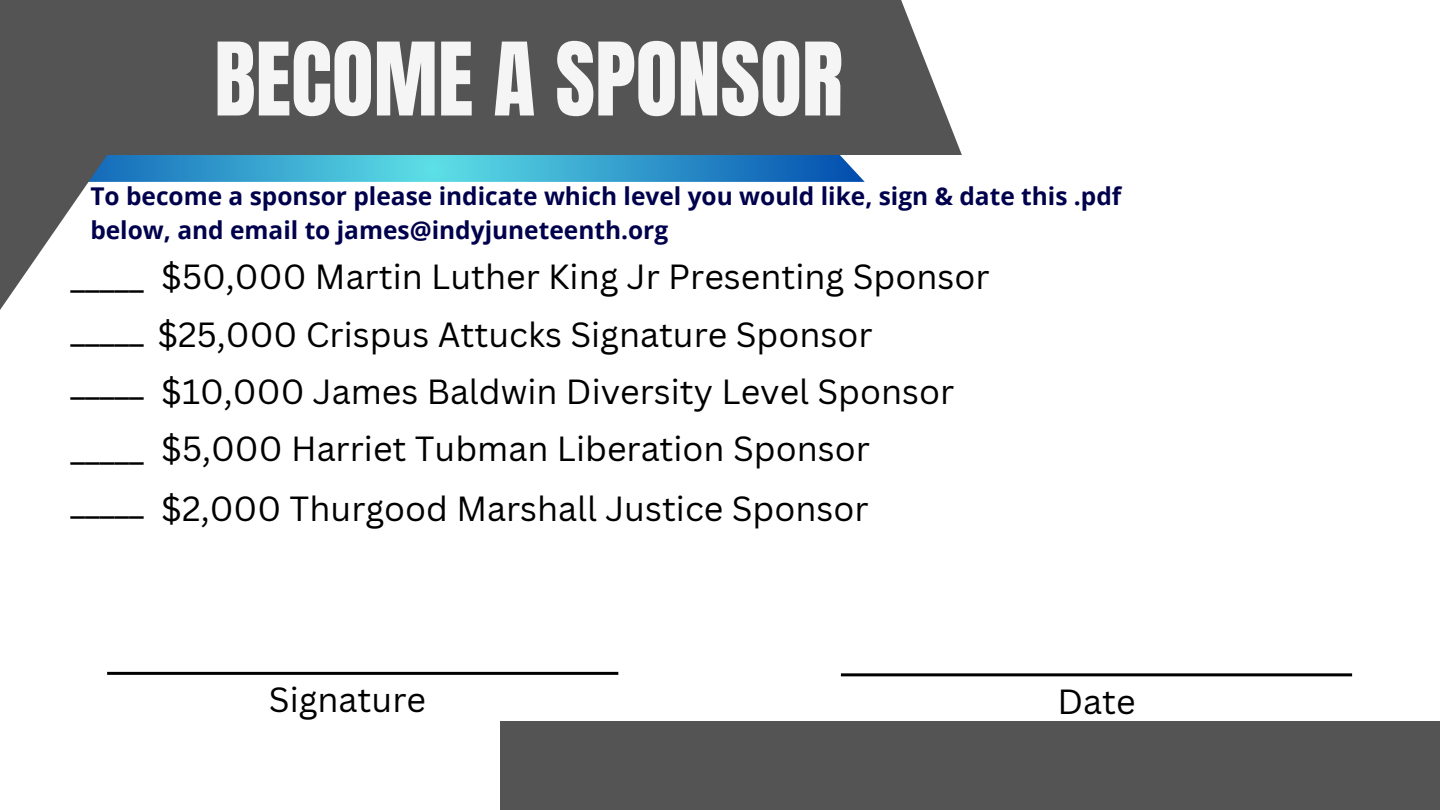
<style>
.page{position:relative;width:1440px;height:810px;background:#fff}
.page>*{position:absolute;margin:0;border:0;box-sizing:border-box;transform-origin:0 0}
.t1{font:86.1px "Anton";color:#f5f5f5}
.t2{font:34px "Canva Sans";color:#000}
.t3{font:700 24.5px/33.8px "Open Sans";color:#00004d}
</style>
<div class="page">
<div style="left:214px;top:0;width:748px;height:155px;background:#545454"></div>
<svg style="left:214px;top:155px;width:651px;height:27px;background:#3ca5d0"></svg>
<svg style="left:0;top:0;width:214px;height:310px;fill:#545454"></svg>
<div style="left:500px;top:722px;width:940px;height:88px;background:#545454"></div>
<hr style="left:107px;top:672px;width:511px;height:3px;background:#000">
<hr style="left:841px;top:673px;width:511px;height:3px;background:#000">
<p class="t1" style="left:214px;top:18px;width:630px">BECOME A SPONSOR</p>
<h1 class="t3" style="left:90px;top:179px;width:1032px">To become a sponsor please indicate which level you would like, sign &amp; date this .pdf below, and email to james@indyjuneteenth.org</h1>
<p class="t2" style="left:161px;top:253px;width:830px">$50,000 Martin Luther King Jr Presenting Sponsor</p>
<h2 class="t2" style="left:157px;top:310px;width:717px">$25,000 Crispus Attucks Signature Sponsor</h2>
<p class="t2" style="left:161px;top:368px;width:795px">$10,000 James Baldwin Diversity Level Sponsor</p>
<h2 class="t2" style="left:161px;top:425px;width:710px">$5,000 Harriet Tubman Liberation Sponsor</h2>
<p class="t2" style="left:161px;top:485px;width:709px">$2,000 Thurgood Marshall Justice Sponsor</p>
<h2 class="t2" style="left:71px;top:253px;width:75px">_____</h2>
<p class="t2" style="left:71px;top:306px;width:75px">_____</p>
<h2 class="t2" style="left:71px;top:360px;width:75px">_____</h2>
<h2 class="t2" style="left:71px;top:425px;width:75px">_____</h2>
<h2 class="t2" style="left:71px;top:478px;width:75px">_____</h2>
<p class="t2" style="left:269px;top:676px;width:159px">Signature</p>
<h2 class="t2" style="left:1057px;top:678px;width:80px">Date</h2>
</div>
